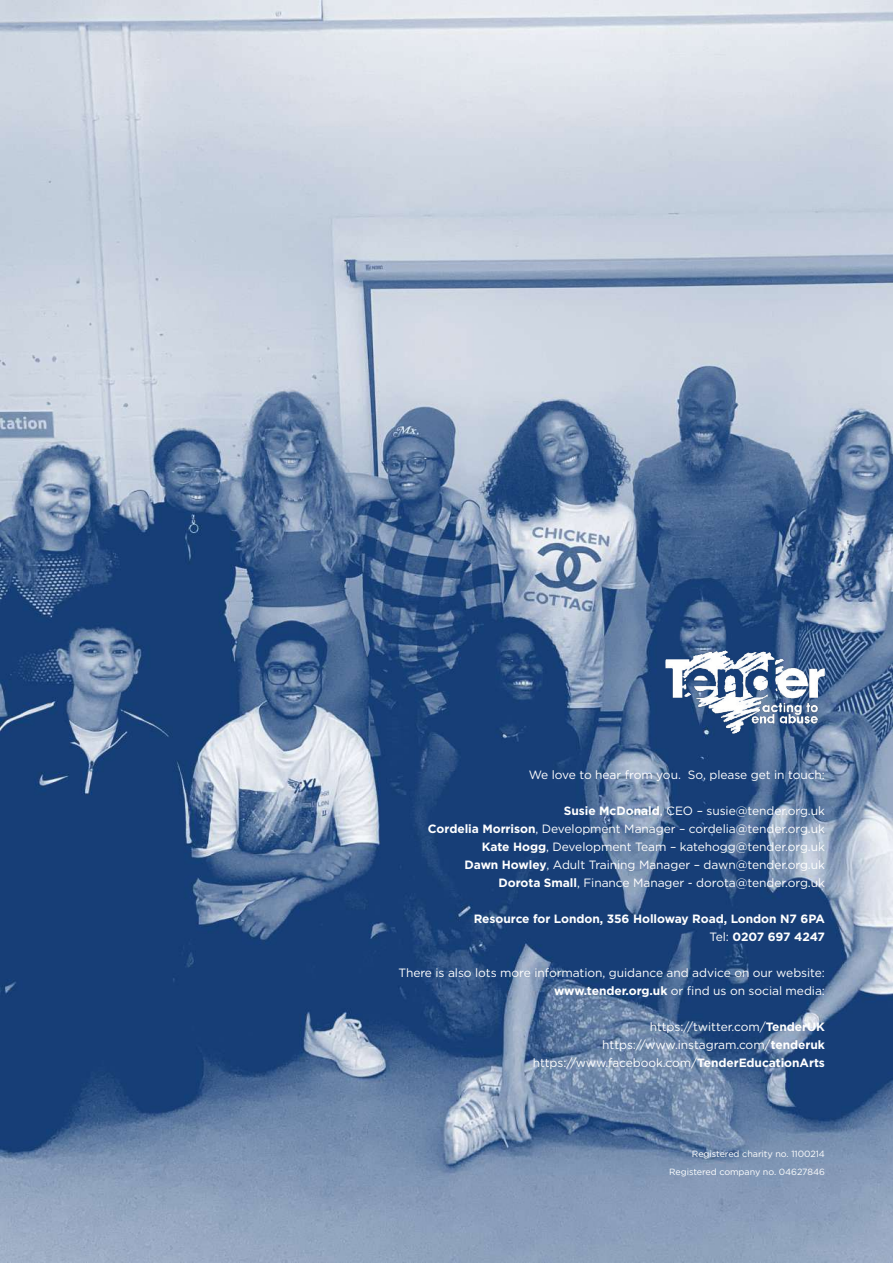
<style>
.page{position:relative;width:893px;height:1263px;background:#fff}
.page>*{position:absolute;margin:0;border:0;box-sizing:border-box;transform-origin:0 0}
.t1{font:12px/18px "Gotham";letter-spacing:-.005em;color:#fff;text-align:right}
.t2{font:700 12px/18px "Gotham";letter-spacing:-.005em;color:#fff;text-align:right}
.t3{font:9px/18px "Gotham";letter-spacing:-.005em;color:#fff;text-align:right}
.s1{font-weight:700}
.s2{font-weight:400}
</style>
<div class="page">
<img style="left:0;top:0;width:893px;height:1263px">
<img style="left:665px;top:650px;width:160px;height:84px">
<p class="t1" style="left:529px;top:766px;width:298px">We love to hear from you. So, please get in touch:</p>
<p class="t1" style="left:428px;top:802px;width:398px"><span class="s1">Susie McDonald</span>, CEO – susie@tender.org.uk<br><span class="s1">Cordelia Morrison</span>, Development Manager – cordelia@tender.org.uk <span class="s1">Kate Hogg</span>, Development Team – katehogg@tender.org.uk<br><span class="s1">Dawn Howley</span>, Adult Training Manager – dawn@tender.org.uk <span class="s1">Dorota Small</span>, Finance Manager - dorota@tender.org.uk</p>
<p class="t2" style="left:474px;top:910px;width:353px">Resource for London, 356 Holloway Road, London N7 6PA<br><span class="s2">Tel:</span> 0207 697 4247</p>
<p class="t1" style="left:398px;top:964px;width:428px">There is also lots more information, guidance and advice on our website: <span class="s1">www.tender.org.uk</span> or find us on social media:</p>
<p class="t1" style="left:533px;top:1018px;width:294px">https://twitter.com/<span class="s1">TenderUK </span>https://www.instagram.com/<span class="s1">tenderuk </span>https://www.facebook.com/<span class="s1">TenderEducationArts</span></p>
<p class="t3" style="left:669px;top:1145px;width:157px">Registered charity no. 1100214<br>Registered company no. 04627846</p>
</div>
